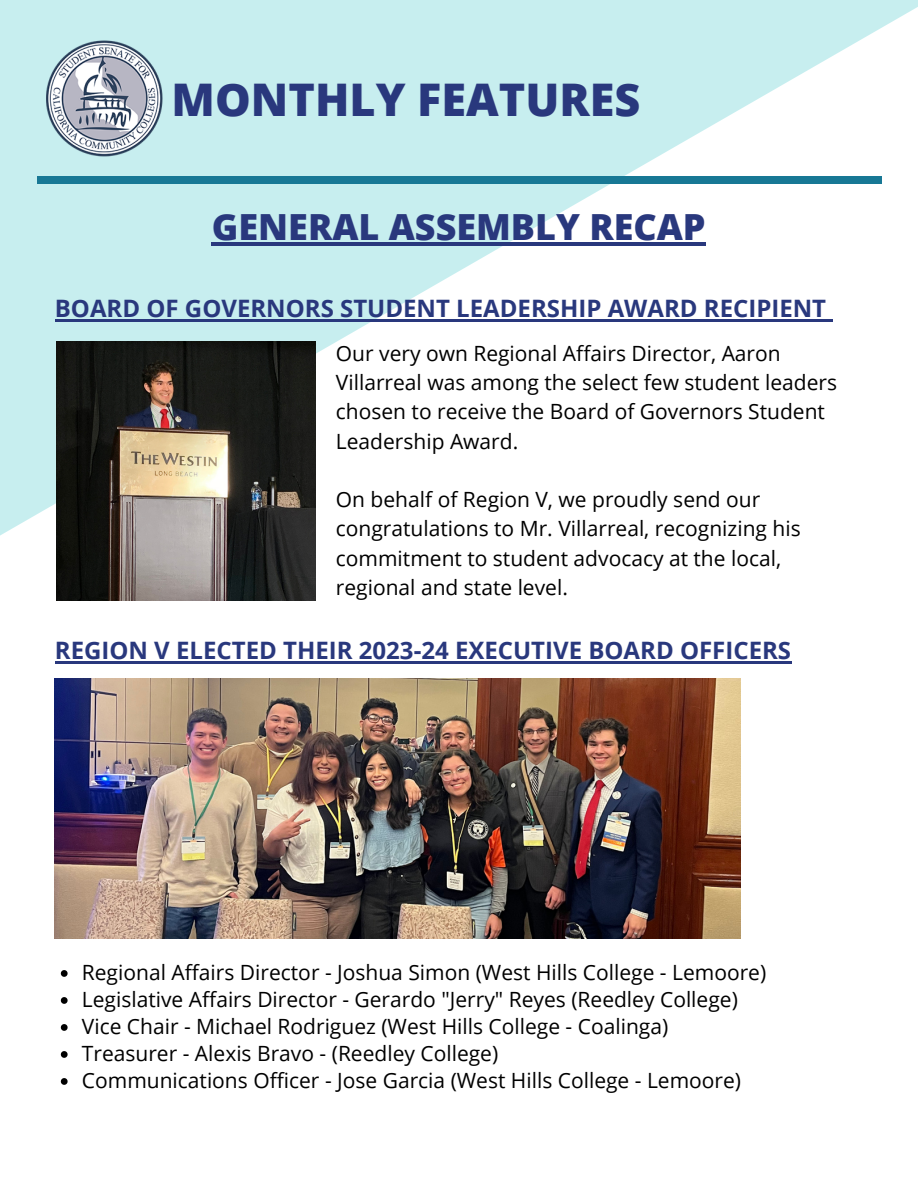
<style>
.page{position:relative;width:918px;height:1188px;background:#fff}
.page>*{position:absolute;margin:0;border:0;box-sizing:border-box;transform-origin:0 0}
.t1{font:800 45px "Open Sans";color:#29387d}
.t2{font:800 36px "Open Sans";color:#29387d}
.t3{font:700 24px "Open Sans";color:#29387d}
.t4{font:21px/29.2px "Open Sans";color:#000}
</style>
<div class="page">
<svg style="left:0;top:0;width:918px;height:568px"></svg>
<div style="left:37px;top:176px;width:845px;height:7px;background:#187895"></div>
<img style="left:46px;top:38px;width:119px;height:121px">
<img style="left:57px;top:342px;width:259px;height:259px">
<img style="left:55px;top:678px;width:686px;height:261px">
<hr style="left:55px;top:319px;width:771px;height:2px;background:#29387d">
<svg style="left:826px;top:319px;width:6px;height:2px"></svg>
<hr style="left:212px;top:242px;width:494px;height:3px;background:#29387d">
<hr style="left:55px;top:661px;width:736px;height:2px;background:#29387d">
<svg style="left:61px;top:970px;width:7px;height:7px"></svg>
<svg style="left:61px;top:997px;width:7px;height:7px"></svg>
<svg style="left:61px;top:1024px;width:7px;height:7px"></svg>
<svg style="left:61px;top:1051px;width:7px;height:7px"></svg>
<svg style="left:61px;top:1078px;width:7px;height:7px"></svg>
<h1 class="t1" style="left:172px;top:68px;width:470px">MONTHLY FEATURES</h1>
<h2 class="t2" style="left:212px;top:201px;width:495px">GENERAL ASSEMBLY RECAP</h2>
<p class="t3" style="left:55px;top:291px;width:773px">BOARD OF GOVERNORS STUDENT LEADERSHIP AWARD RECIPIENT</p>
<p class="t4" style="left:336px;top:338px;width:503px">Our very own Regional Affairs Director, Aaron Villarreal was among the select few student leaders chosen to receive the Board of Governors Student Leadership Award.</p>
<p class="t4" style="left:336px;top:484px;width:466px">On behalf of Region V, we proudly send our congratulations to Mr. Villarreal, recognizing his commitment to student advocacy at the local, regional and state level.</p>
<p class="t3" style="left:55px;top:633px;width:738px">REGION V ELECTED THEIR 2023-24 EXECUTIVE BOARD OFFICERS</p>
<p class="t4" style="left:82px;top:959px;width:686px;line-height:27px">Regional Affairs Director - Joshua Simon (West Hills College - Lemoore)<br>Legislative Affairs Director - Gerardo "Jerry" Reyes (Reedley College)<br>Vice Chair - Michael Rodriguez (West Hills College - Coalinga)<br>Treasurer - Alexis Bravo - (Reedley College)<br>Communications Officer - Jose Garcia (West Hills College - Lemoore)</p>
</div>
